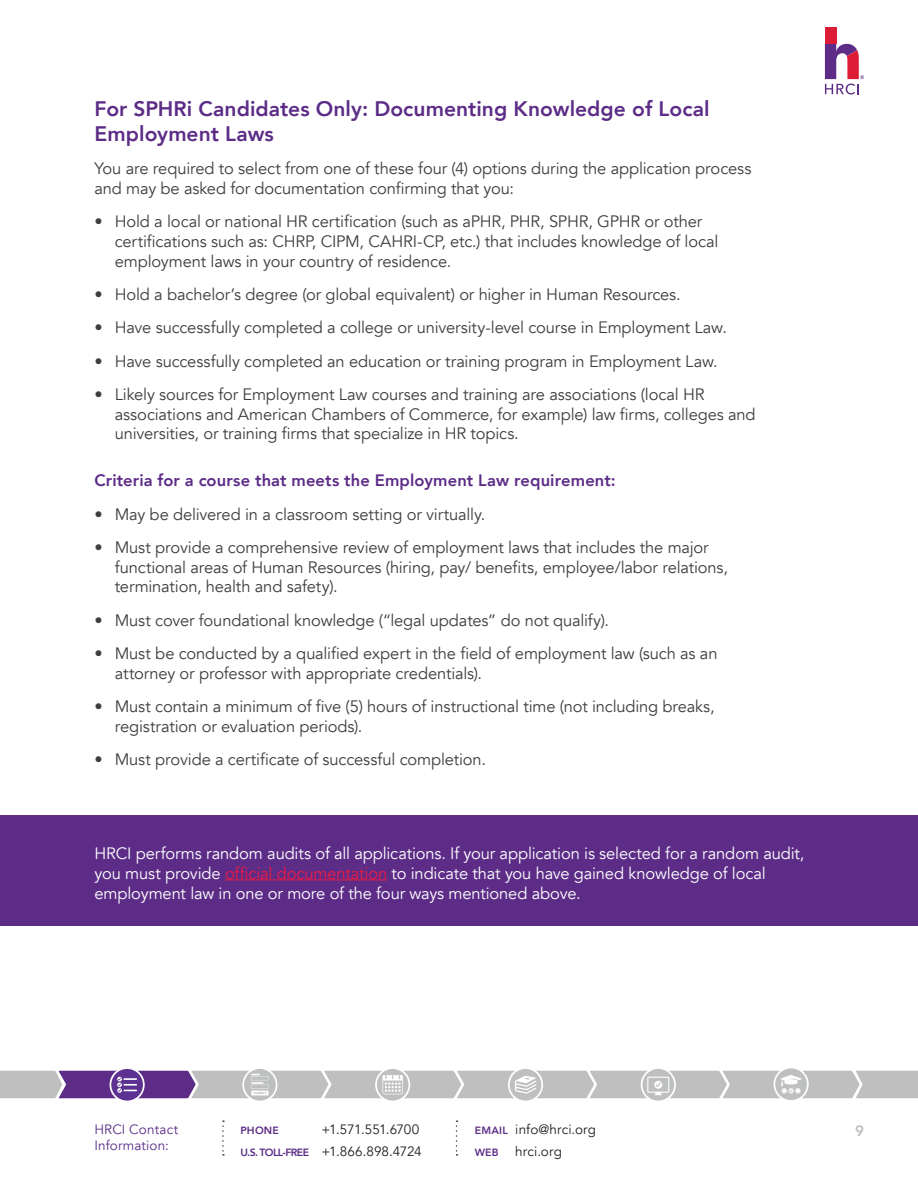
<style>
.page{position:relative;width:918px;height:1188px;background:#fff}
.page>*{position:absolute;margin:0;border:0;box-sizing:border-box;transform-origin:0 0}
.t1{font:800 21px/25.2px "Avenir";letter-spacing:.005em;color:#5c2c87}
.t2{font:16.5px/19.8px "Avenir";letter-spacing:-.01em;color:#3d3f3f}
.t3{font:16.5px/19.8px "Avenir";letter-spacing:-.01em;color:#fff}
.t4{font:800 16.5px "Avenir";letter-spacing:.01em;color:#5c2c87}
.t5{font:800 15px "Avenir";color:#bfbfc0}
.t6{font:13.5px/21.8px "Avenir";letter-spacing:-.015em;color:#231f20;text-align:right}
.t7{font:13.5px "Avenir";letter-spacing:.005em;color:#231f20}
.t8{font:13.5px/16.2px "Avenir";letter-spacing:.01em;color:#5c2c87}
.t9{font:800 10.5px "Avenir";letter-spacing:.02em;color:#5c2c87}
.s1{color:#ed1943}
.s2{font-weight:800;font-size:10.5px;color:#5c2c87}
</style>
<div class="page">
<svg style="left:0;top:1068px;width:918px;height:33px"></svg>
<svg style="left:222px;top:1120px;width:2px;height:36px"></svg>
<svg style="left:456px;top:1120px;width:2px;height:36px"></svg>
<div style="left:825px;top:27px;width:11px;height:17px;background:#dd1d35"></div>
<svg style="left:825px;top:42px;width:39px;height:52px"></svg>
<div style="left:0;top:815px;width:918px;height:111px;background:#5c2c87"></div>
<hr style="left:225px;top:880px;width:162px;height:1px;background:#ed1943">
<p class="t1" style="left:94px;top:96px;width:617px">For SPHRi Candidates Only: Documenting Knowledge of Local<br>Employment Laws</p>
<p class="t2" style="left:94px;top:159px;width:658px">You are required to select from one of these four (4) options during the application process and may be asked for documentation confirming that you:</p>
<p class="t2" style="left:115px;top:212px;width:605px;text-indent:-20px">• Hold a local or national HR certification (such as aPHR, PHR, SPHR, GPHR or other certifications such as: CHRP, CIPM, CAHRI-CP, etc.) that includes knowledge of local employment laws in your country of residence.</p>
<p class="t2" style="left:94px;top:285px;width:588px">• Hold a bachelor’s degree (or global equivalent) or higher in Human Resources.</p>
<p class="t2" style="left:94px;top:318px;width:634px">• Have successfully completed a college or university-level course in Employment Law.</p>
<p class="t2" style="left:94px;top:351px;width:625px">• Have successfully completed an education or training program in Employment Law.</p>
<p class="t2" style="left:115px;top:385px;width:642px;text-indent:-20px">• Likely sources for Employment Law courses and training are associations (local HR associations and American Chambers of Commerce, for example) law firms, colleges and universities, or training firms that specialize in HR topics.</p>
<p class="t4" style="left:94px;top:468px;width:523px">Criteria for a course that meets the Employment Law requirement:</p>
<p class="t2" style="left:94px;top:504px;width:393px">• May be delivered in a classroom setting or virtually.</p>
<p class="t2" style="left:115px;top:538px;width:615px;text-indent:-20px">• Must provide a comprehensive review of employment laws that includes the major functional areas of Human Resources (hiring, pay/ benefits, employee/labor relations, termination, health and safety).</p>
<p class="t2" style="left:94px;top:610px;width:516px">• Must cover foundational knowledge (“legal updates” do not qualify).</p>
<p class="t2" style="left:115px;top:644px;width:604px;text-indent:-20px">• Must be conducted by a qualified expert in the field of employment law (such as an attorney or professor with appropriate credentials).</p>
<p class="t2" style="left:115px;top:697px;width:601px;text-indent:-20px">• Must contain a minimum of five (5) hours of instructional time (not including breaks, registration or evaluation periods).</p>
<p class="t2" style="left:94px;top:750px;width:393px">• Must provide a certificate of successful completion.</p>
<p class="t3" style="left:94px;top:844px;width:711px">HRCI performs random audits of all applications. If your application is selected for a random audit, you must provide <span class="s1">official documentation</span> to indicate that you have gained knowledge of local employment law in one or more of the four ways mentioned above.</p>
<p class="t8" style="left:94px;top:1122px;width:85px">HRCI Contact<br>Information:</p>
<p class="t9" style="left:240px;top:1122px;width:40px">PHONE</p>
<p class="t6" style="left:240px;top:1119px;width:183px">+1.571.551.6700<br><span class="s2">U.S. TOLL-FREE</span> +1.866.898.4724</p>
<p class="t7" style="left:475px;top:1121px;width:123px"><span class="s2">EMAIL</span> info@hrci.org</p>
<p class="t5" style="left:855px;top:1119px;width:10px">9</p>
<p class="t7" style="left:475px;top:1143px;width:89px"><span class="s2">WEB</span> hrci.org</p>
</div>
